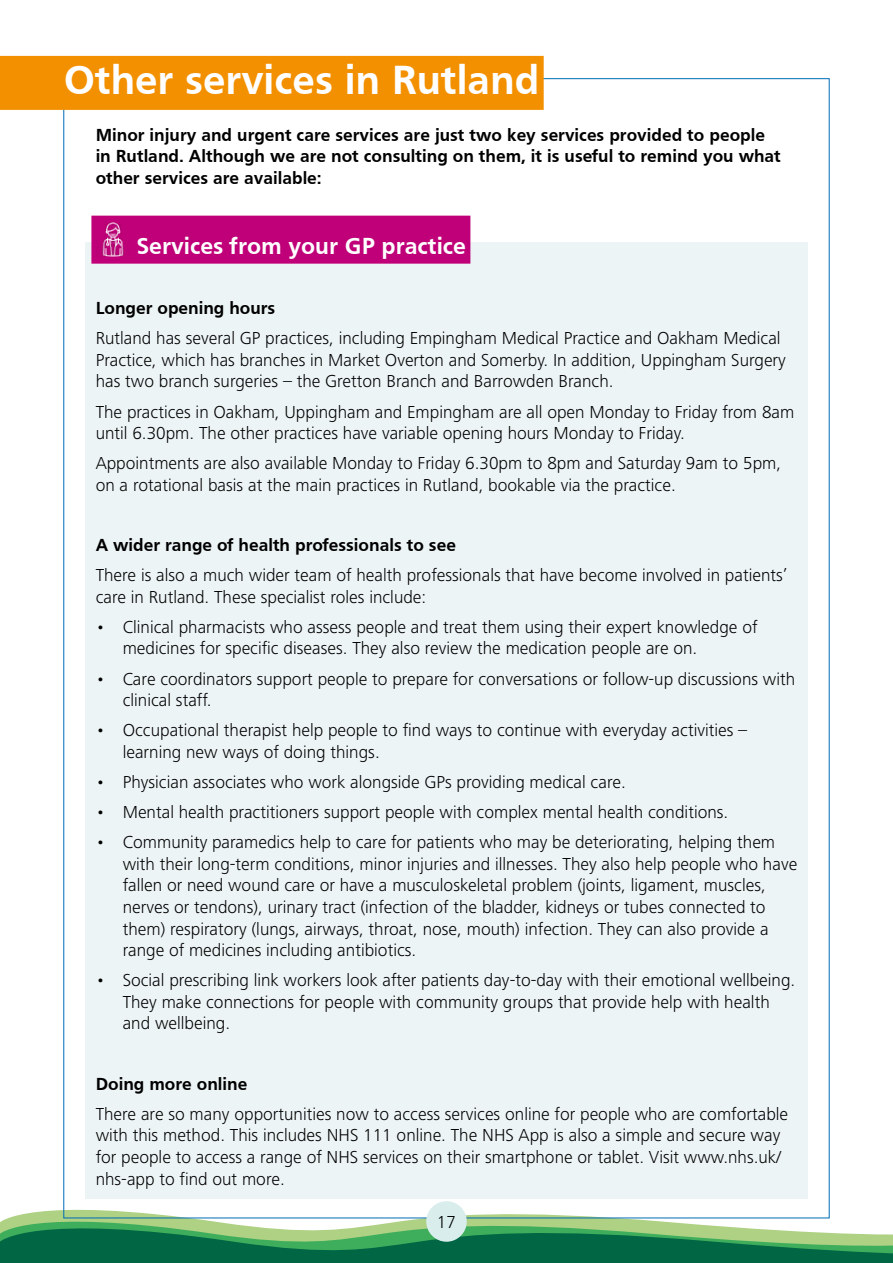
<style>
.page{position:relative;width:893px;height:1263px;background:#fff}
.page>*{position:absolute;margin:0;border:0;box-sizing:border-box;transform-origin:0 0}
.t1{font:700 42px "Frutiger";color:#fff}
.t2{font:700 24px "Frutiger";color:#fff}
.t3{font:300 18px/21.6px "Frutiger Next LT";color:#000}
.t4{font:700 18px/21.6px "Frutiger";color:#000}
</style>
<div class="page">
<svg style="left:1px;top:1212px;width:892px;height:51px"></svg>
<svg style="left:0;top:1221px;width:1px;height:42px"></svg>
<div style="left:85px;top:242px;width:723px;height:957px;background:#edf4f5"></div>
<div style="left:91px;top:216px;width:379px;height:48px;background:#bf0078"></div>
<img style="left:97px;top:223px;width:27px;height:33px">
<div style="left:0;top:56px;width:544px;height:54px;background:#f39000"></div>
<div style="left:426px;top:1201px;width:41px;height:41px;background:#d8edec;border-radius:50%"></div>
<h1 class="t1" style="left:64px;top:56px;width:477px">Other services in Rutland</h1>
<p class="t4" style="left:96px;top:124px;width:687px">Minor injury and urgent care services are just two key services provided to people in Rutland. Although we are not consulting on them, it is useful to remind you what other services are available:</p>
<h2 class="t2" style="left:136px;top:232px;width:331px">Services from your GP practice</h2>
<p class="t4" style="left:96px;top:297px;width:181px">Longer opening hours</p>
<p class="t3" style="left:96px;top:327px;width:692px">Rutland has several GP practices, including Empingham Medical Practice and Oakham Medical<br>Practice, which has branches in Market Overton and Somerby. In addition, Uppingham Surgery has two branch surgeries – the Gretton Branch and Barrowden Branch.</p>
<p class="t3" style="left:96px;top:401px;width:700px">The practices in Oakham, Uppingham and Empingham are all open Monday to Friday from 8am until 6.30pm. The other practices have variable opening hours Monday to Friday.</p>
<p class="t3" style="left:96px;top:452px;width:687px">Appointments are also available Monday to Friday 6.30pm to 8pm and Saturday 9am to 5pm, on a rotational basis at the main practices in Rutland, bookable via the practice.</p>
<p class="t4" style="left:96px;top:534px;width:362px">A wider range of health professionals to see</p>
<p class="t3" style="left:96px;top:564px;width:693px">There is also a much wider team of health professionals that have become involved in patients’ care in Rutland. These specialist roles include:</p>
<p class="t3" style="left:123px;top:616px;width:636px;text-indent:-27px">• Clinical pharmacists who assess people and treat them using their expert knowledge of medicines for specific diseases. They also review the medication people are on.</p>
<p class="t3" style="left:123px;top:668px;width:674px;text-indent:-27px">• Care coordinators support people to prepare for conversations or follow-up discussions with clinical staff.</p>
<p class="t3" style="left:123px;top:719px;width:626px;text-indent:-27px">• Occupational therapist help people to find ways to continue with everyday activities – learning new ways of doing things.</p>
<p class="t3" style="left:96px;top:771px;width:532px">• Physician associates who work alongside GPs providing medical care.</p>
<p class="t3" style="left:96px;top:801px;width:634px">• Mental health practitioners support people with complex mental health conditions.</p>
<p class="t3" style="left:123px;top:831px;width:676px;text-indent:-27px">• Community paramedics help to care for patients who may be deteriorating, helping them with their long-term conditions, minor injuries and illnesses. They also help people who have fallen or need wound care or have a musculoskeletal problem (joints, ligament, muscles, nerves or tendons), urinary tract (infection of the bladder, kidneys or tubes connected to them) respiratory (lungs, airways, throat, nose, mouth) infection. They can also provide a range of medicines including antibiotics.</p>
<p class="t3" style="left:123px;top:969px;width:674px;text-indent:-27px">• Social prescribing link workers look after patients day-to-day with their emotional wellbeing.<br>They make connections for people with community groups that provide help with health and wellbeing.</p>
<p class="t4" style="left:96px;top:1073px;width:153px">Doing more online</p>
<p class="t3" style="left:96px;top:1103px;width:694px">There are so many opportunities now to access services online for people who are comfortable with this method. This includes NHS 111 online. The NHS App is also a simple and secure way for people to access a range of NHS services on their smartphone or tablet. Visit www.nhs.uk/ nhs-app to find out more.</p>
<p class="t3" style="left:437px;top:1211px;width:21px">17</p>
</div>
